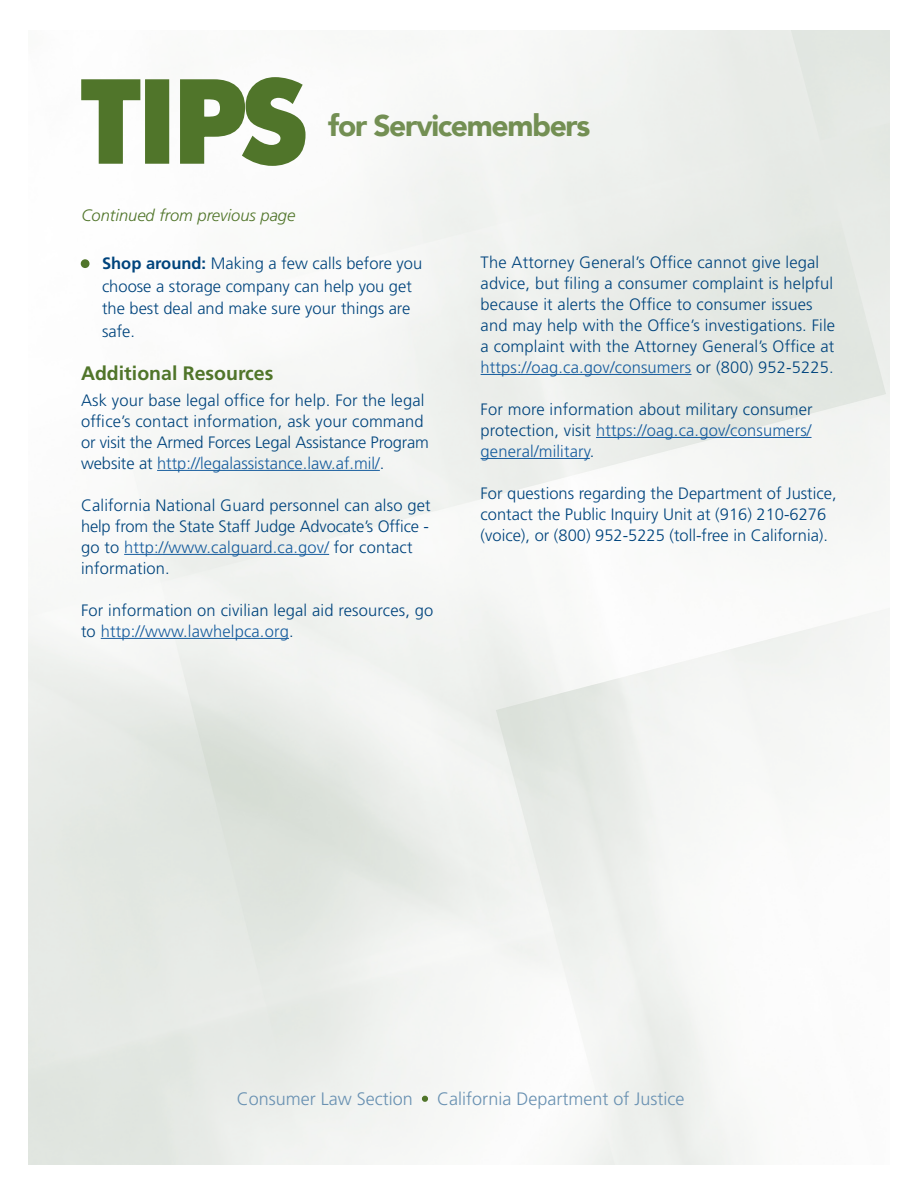
<style>
.page{position:relative;width:918px;height:1188px;background:#fff}
.page>*{position:absolute;margin:0;border:0;box-sizing:border-box;transform-origin:0 0}
.t1{font:700 108px "Futura";color:#50752a}
.t2{font:900 30px "Avenir";letter-spacing:-.045em;color:#738f53}
.t3{font:700 19.5px "Frutiger";color:#50752a}
.t4{font:300 18px "Frutiger";color:#6991b2}
.t5{font:300 16.5px/21px "Frutiger";letter-spacing:.01em;color:#00447d}
.t6{font:italic 300 16.5px "Frutiger";color:#50752a}
.s1{color:#50752a}
.s2{font-weight:700}
.s3{color:#175d9e}
</style>
<div class="page">
<svg style="left:422px;top:1096px;width:6px;height:6px"></svg>
<svg style="left:81px;top:78px;width:61px;height:86px"></svg>
<div style="left:145px;top:79px;width:24px;height:85px;border:3px solid #50752a"></div>
<svg style="left:179px;top:76px;width:128px;height:91px"></svg>
<hr style="left:157px;top:470px;width:223px;height:1px;background:#175d9e">
<hr style="left:124px;top:554px;width:205px;height:1px;background:#175d9e">
<hr style="left:101px;top:638px;width:188px;height:1px;background:#175d9e">
<div style="left:81px;top:259px;width:9px;height:9px;border:3px solid #50752a;border-radius:50%"></div>
<hr style="left:481px;top:374px;width:211px;height:1px;background:#175d9e">
<hr style="left:596px;top:437px;width:216px;height:1px;background:#175d9e">
<hr style="left:481px;top:458px;width:109px;height:1px;background:#175d9e">
<h1 class="t1" style="left:82px;top:47px;width:227px">TIPS</h1>
<h2 class="t2" style="left:328px;top:100px;width:263px">for Servicemembers</h2>
<p class="t6" style="left:81px;top:206px;width:215px">Continued from previous page</p>
<p class="t5" style="left:102px;top:252px;width:322px;line-height:22.5px;text-indent:-21px"><span class="s1">•</span> <span class="s2">Shop around:</span> Making a few calls before you choose a storage company can help you get the best deal and make sure your things are safe.</p>
<p class="t3" style="left:81px;top:362px;width:194px">Additional Resources</p>
<p class="t5" style="left:81px;top:390px;width:349px">Ask your base legal office for help. For the legal office’s contact information, ask your command or visit the Armed Forces Legal Assistance Program website at <span class="s3">http://legalassistance.law.af.mil/</span>.</p>
<p class="t5" style="left:81px;top:495px;width:351px">California National Guard personnel can also get help from the State Staff Judge Advocate’s Office - go to <span class="s3">http://www.calguard.ca.gov/</span> for contact information.</p>
<p class="t5" style="left:81px;top:600px;width:354px">For information on civilian legal aid resources, go to <span class="s3">http://www.lawhelpca.org</span>.</p>
<p class="t5" style="left:481px;top:252px;width:356px">The Attorney General’s Office cannot give legal advice, but filing a consumer complaint is helpful because it alerts the Office to consumer issues and may help with the Office’s investigations. File a complaint with the Attorney General’s Office at <span class="s3">https://oag.ca.gov/consumers</span> or (800) 952-5225.</p>
<p class="t5" style="left:481px;top:399px;width:334px;text-align:justify">For more information about military consumer protection, visit <span class="s3">https://oag.ca.gov/consumers/ general/military</span>.</p>
<p class="t5" style="left:481px;top:483px;width:358px">For questions regarding the Department of Justice, contact the Public Inquiry Unit at (916) 210-6276 (voice), or (800) 952-5225 (toll-free in California).</p>
<p class="t4" style="left:237px;top:1089px;width:449px">Consumer Law Section <sup>•</sup> California Department of Justice</p>
</div>
